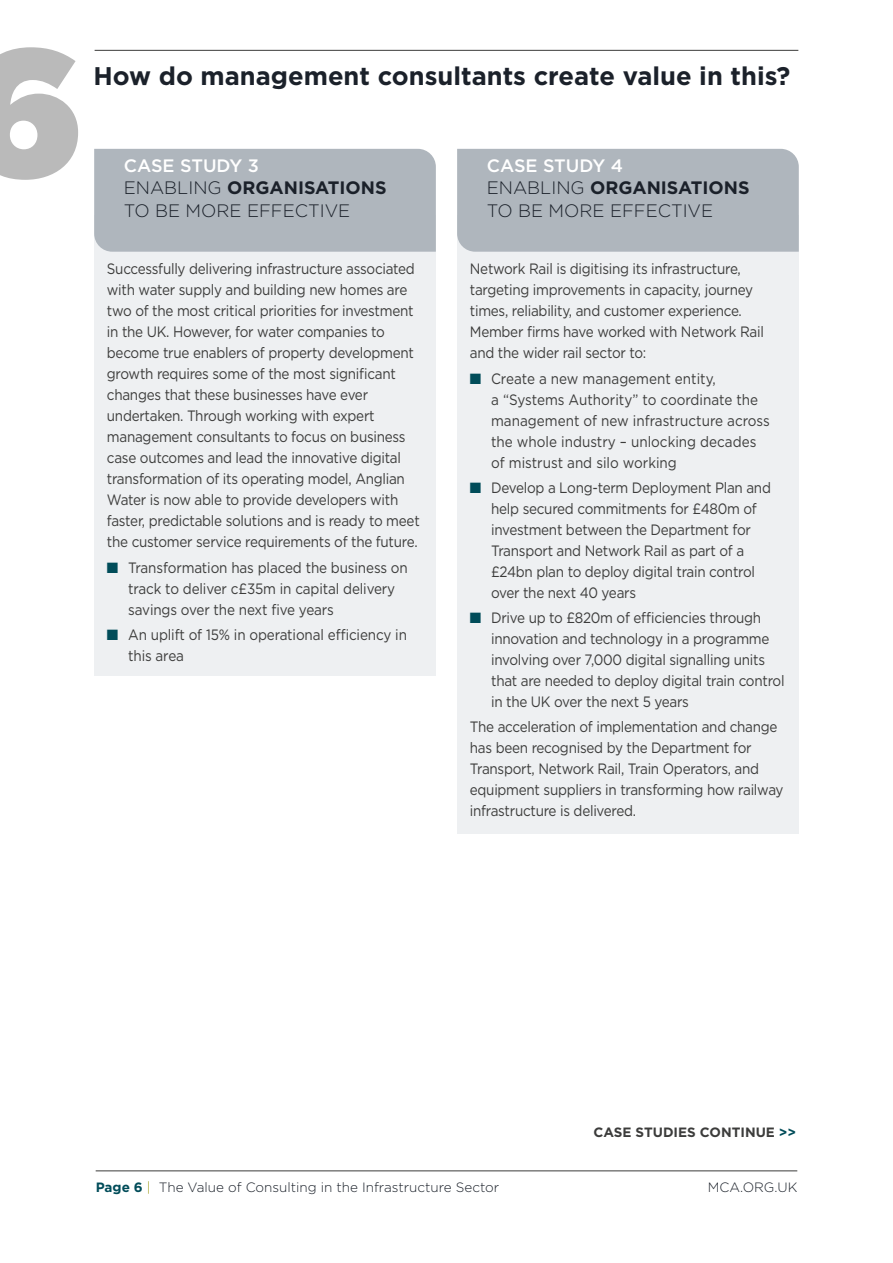
<style>
.page{position:relative;width:893px;height:1263px;background:#fff}
.page>*{position:absolute;margin:0;border:0;box-sizing:border-box;transform-origin:0 0}
.t1{font:900 181.5px "Gotham";color:#bababa}
.t2{font:700 25.5px "Gotham";color:#1b212a}
.t3{font:300 18px/22.5px "Gotham";color:#1b212a}
.t4{font:15px/21px "Gotham";letter-spacing:-.02em;color:#3c3c3b;scale:.9 1}
.t5{font:15px/21px "Gotham";color:#3c3c3b;scale:.9 1}
.t6{font:300 13.5px "Gotham";color:#1b212a}
.t7{font:700 13.5px "Gotham";color:#3c3c3b}
.s1{font-weight:500;color:#fff}
.s2{font-weight:700}
.s3{color:#004c59}
.s4{font-weight:700;color:#004c59}
.s5{color:#969200}
</style>
<div class="page">
<hr style="left:96px;top:1170px;width:701px;height:1px;background:#3c3c3b">
<hr style="left:95px;top:50px;width:703px;height:1px;background:#3c3c3b">
<div style="left:94px;top:216px;width:342px;height:460px;background:#eef0f2"></div>
<div style="left:457px;top:216px;width:342px;height:618px;background:#eef0f2"></div>
<div style="left:94px;top:149px;width:342px;height:103px;background:#afb6bd"></div>
<div style="left:457px;top:149px;width:342px;height:103px;background:#afb6bd"></div>
<h1 class="t1" style="left:-37px;top:-17px;width:122px">6</h1>
<h2 class="t2" style="left:94px;top:59px;width:698px">How do management consultants create value in this?</h2>
<p class="t3" style="left:124px;top:154px;width:264px"><span class="s1">CASE STUDY 3<br></span>ENABLING <span class="s2">ORGANISATIONS<br></span>TO BE MORE EFFECTIVE</p>
<p class="t3" style="left:487px;top:154px;width:264px"><span class="s1">CASE STUDY 4<br></span>ENABLING <span class="s2">ORGANISATIONS<br></span>TO BE MORE EFFECTIVE</p>
<p class="t4" style="left:107px;top:258px;width:349px">Successfully delivering infrastructure associated with water supply and building new homes are two of the most critical priorities for investment in the UK. However, for water companies to become true enablers of property development growth requires some of the most significant changes that these businesses have ever undertaken. Through working with expert management consultants to focus on business case outcomes and lead the innovative digital transformation of its operating model, Anglian Water is now able to provide developers with faster, predictable solutions and is ready to meet the customer service requirements of the future.</p>
<p class="t4" style="left:128px;top:556px;width:312px;text-indent:-21px"><span class="s3">■</span> Transformation has placed the business on track to deliver c£35m in capital delivery savings over the next five years</p>
<p class="t4" style="left:128px;top:624px;width:311px;text-indent:-21px"><span class="s3">■</span> An uplift of 15% in operational efficiency in this area</p>
<p class="t4" style="left:470px;top:258px;width:328px">Network Rail is digitising its infrastructure, targeting improvements in capacity, journey times, reliability, and customer experience.<br>Member firms have worked with Network Rail and the wider rail sector to:</p>
<p class="t5" style="left:491px;top:367px;width:311px;text-indent:-21px"><span class="s3">■</span> Create a new management entity,<br>a “Systems Authority” to coordinate the management of new infrastructure across the whole industry – unlocking decades of mistrust and silo working</p>
<p class="t4" style="left:491px;top:477px;width:312px;text-indent:-21px"><span class="s3">■</span> Develop a Long-term Deployment Plan and help secured commitments for £480m of investment between the Department for Transport and Network Rail as part of a £24bn plan to deploy digital train control over the next 40 years</p>
<p class="t4" style="left:491px;top:607px;width:327px;text-indent:-21px"><span class="s3">■</span> Drive up to £820m of efficiencies through innovation and technology in a programme involving over 7,000 digital signalling units that are needed to deploy digital train control in the UK over the next 5 years</p>
<p class="t4" style="left:470px;top:716px;width:350px">The acceleration of implementation and change has been recognised by the Department for Transport, Network Rail, Train Operators, and equipment suppliers in transforming how railway infrastructure is delivered.</p>
<p class="t7" style="left:593px;top:1123px;width:204px">CASE STUDIES CONTINUE <span class="s3">&gt;&gt;</span></p>
<p class="t6" style="left:96px;top:1178px;width:405px"><span class="s4">Page 6</span> <span class="s5">|</span> The Value of Consulting in the Infrastructure Sector</p>
<p class="t6" style="left:708px;top:1178px;width:91px">MCA.ORG.UK</p>
</div>
